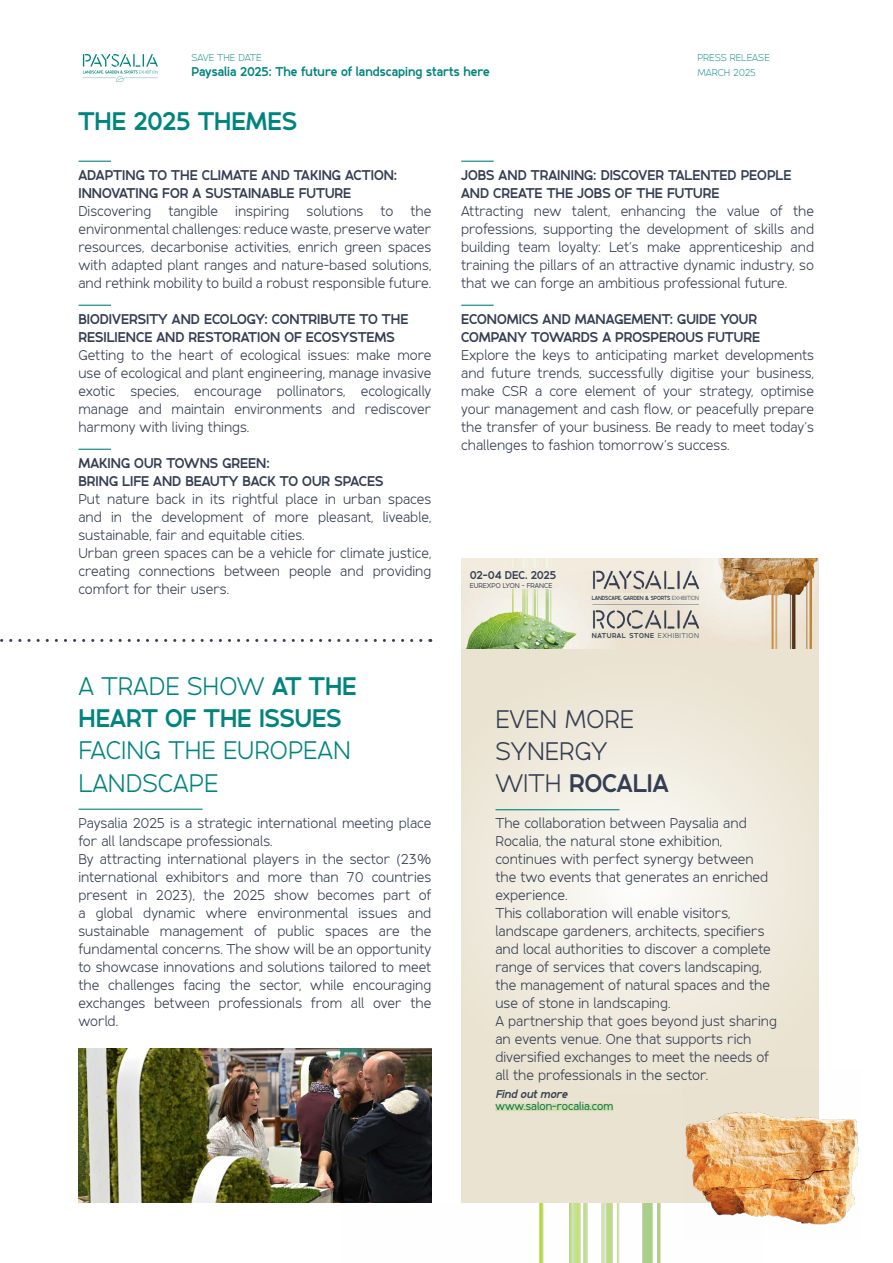
<style>
.page{position:relative;width:893px;height:1263px;background:#fff}
.page>*{position:absolute;margin:0;border:0;box-sizing:border-box;transform-origin:0 0}
.t1{font:900 27px/32.4px "Lite On";color:#00847e}
.t2{font:27px/32.4px "Lite On";color:#00847e}
.t3{font:27px/32.4px "Lite On";color:#353e52}
.t4{font:15px/18px "Lite On";color:#353e52;text-align:justify}
.t5{font:900 15px/18px "Lite On";color:#353e52}
.t6{font:900 13.5px "Lite On";color:#00847e}
.t7{font:500 12px "Lite On";color:#0d6b58}
.t8{font:900 12px "Lite On";letter-spacing:-.03em;color:#353e52}
.t9{font:italic 900 12px "Lite On";color:#353e52}
.t10{font:300 10.5px/15px "Lite On";color:#00847e}
.t11{font:900 7.5px "Lite On";letter-spacing:.07em;color:#353e52}
.t12{font:500 7.5px "Lite On";color:#353e52}
.t13{font:900 6.3px "Lite On";letter-spacing:-.02em;color:#353e52;scale:.92 1}
.s1{font-weight:400}
.s2{font-weight:900}
</style>
<div class="page">
<img style="left:340px;top:1202px;width:342px;height:61px">
<hr style="left:78px;top:161px;width:33px;height:1px;background:#00847e">
<hr style="left:78px;top:305px;width:33px;height:1px;background:#00847e">
<hr style="left:78px;top:449px;width:33px;height:1px;background:#00847e">
<hr style="left:461px;top:161px;width:33px;height:1px;background:#00847e">
<hr style="left:461px;top:305px;width:33px;height:1px;background:#00847e">
<hr style="left:78px;top:809px;width:125px;height:1px;background:#00847e">
<img style="left:461px;top:559px;width:357px;height:643px">
<img style="left:78px;top:1048px;width:353px;height:154px">
<div style="left:495px;top:1103px;width:118px;height:8px;background:#cfe1a6"></div>
<hr style="left:495px;top:809px;width:125px;height:1px;background:#00847e">
<img style="left:682px;top:1067px;width:177px;height:158px">
<svg style="left:0;top:639px;width:421px;height:3px"></svg>
<svg style="left:83px;top:54px;width:75px;height:28px"></svg>
<div style="left:592px;top:593px;width:107px;height:8px;background:#f0e9db"></div>
<div style="left:592px;top:631px;width:107px;height:8px;background:#eae2d0"></div>
<div style="left:470px;top:568px;width:89px;height:21px;background:#f2ecde"></div>
<p class="t10" style="left:191px;top:50px;width:72px">SAVE THE DATE</p>
<p class="t6" style="left:191px;top:64px;width:300px">Paysalia 2025: The future of landscaping starts here</p>
<h1 class="t1" style="left:78px;top:104px;width:220px">THE 2025 THEMES</h1>
<p class="t10" style="left:697px;top:50px;width:74px">PRESS RELEASE<br>MARCH 2025</p>
<p class="t5" style="left:78px;top:165px;width:320px">ADAPTING TO THE CLIMATE AND TAKING ACTION:<br>INNOVATING FOR A SUSTAINABLE FUTURE</p>
<p class="t4" style="left:78px;top:202px;width:354px">Discovering tangible inspiring solutions to the environmental challenges: reduce waste, preserve water resources, decarbonise activities, enrich green spaces with adapted plant ranges and nature-based solutions, and rethink mobility to build a robust responsible future.</p>
<p class="t5" style="left:78px;top:309px;width:332px">BIODIVERSITY AND ECOLOGY: CONTRIBUTE TO THE<br>RESILIENCE AND RESTORATION OF ECOSYSTEMS</p>
<p class="t4" style="left:78px;top:346px;width:354px">Getting to the heart of ecological issues: make more use of ecological and plant engineering, manage invasive exotic species, encourage pollinators, ecologically manage and maintain environments and rediscover harmony with living things.</p>
<p class="t5" style="left:78px;top:453px;width:307px">MAKING OUR TOWNS GREEN:<br>BRING LIFE AND BEAUTY BACK TO OUR SPACES</p>
<p class="t4" style="left:78px;top:490px;width:354px;text-align:left">Put nature back in its rightful place in urban spaces and in the development of more pleasant, liveable, sustainable, fair and equitable cities.<br>Urban green spaces can be a vehicle for climate justice, creating connections between people and providing comfort for their users.</p>
<h1 class="t1" style="left:78px;top:669px;width:280px"><span class="s1">A TRADE SHOW</span> AT THE<br>HEART OF THE ISSUES</h1>
<h1 class="t2" style="left:78px;top:734px;width:274px">FACING THE EUROPEAN<br>LANDSCAPE</h1>
<p class="t4" style="left:78px;top:814px;width:354px;text-align:left">Paysalia 2025 is a strategic international meeting place for all landscape professionals.<br>By attracting international players in the sector (23% international exhibitors and more than 70 countries present in 2023), the 2025 show becomes part of a global dynamic where environmental issues and sustainable management of public spaces are the fundamental concerns. The show will be an opportunity to showcase innovations and solutions tailored to meet the challenges facing the sector, while encouraging exchanges between professionals from all over the world.</p>
<p class="t5" style="left:461px;top:165px;width:332px">JOBS AND TRAINING: DISCOVER TALENTED PEOPLE<br>AND CREATE THE JOBS OF THE FUTURE</p>
<p class="t4" style="left:461px;top:202px;width:354px">Attracting new talent, enhancing the value of the professions, supporting the development of skills and building team loyalty: Let’s make apprenticeship and training the pillars of an attractive dynamic industry, so that we can forge an ambitious professional future.</p>
<p class="t5" style="left:461px;top:309px;width:301px">ECONOMICS AND MANAGEMENT: GUIDE YOUR<br>COMPANY TOWARDS A PROSPEROUS FUTURE</p>
<p class="t4" style="left:461px;top:346px;width:354px">Explore the keys to anticipating market developments and future trends, successfully digitise your business, make CSR a core element of your strategy, optimise your management and cash flow, or peacefully prepare the transfer of your business. Be ready to meet today’s challenges to fashion tomorrow’s success.</p>
<p class="t8" style="left:470px;top:568px;width:88px">02-04 DEC. 2025</p>
<p class="t12" style="left:470px;top:581px;width:84px">EUREXPO LYON - FRANCE</p>
<p class="t13" style="left:592px;top:594px;width:118px">LANDSCAPE, GARDEN &amp; SPORTS <span class="s1">EXHIBITION</span></p>
<p class="t11" style="left:592px;top:631px;width:109px">NATURAL STONE <span class="s1">EXHIBITION</span></p>
<h1 class="t3" style="left:495px;top:702px;width:175px">EVEN MORE<br>SYNERGY<br>WITH <span class="s2">ROCALIA</span></h1>
<p class="t4" style="left:495px;top:814px;width:283px;text-align:left">The collaboration between Paysalia and Rocalia, the natural stone exhibition, continues with perfect synergy between the two events that generates an enriched experience.<br>This collaboration will enable visitors, landscape gardeners, architects, specifiers and local authorities to discover a complete range of services that covers landscaping, the management of natural spaces and the use of stone in landscaping.<br>A partnership that goes beyond just sharing an events venue. One that supports rich diversified exchanges to meet the needs of all the professionals in the sector.</p>
<p class="t9" style="left:495px;top:1087px;width:76px">Find outmore</p>
<p class="t7" style="left:495px;top:1100px;width:119px">www.salon-rocalia.com</p>
</div>
